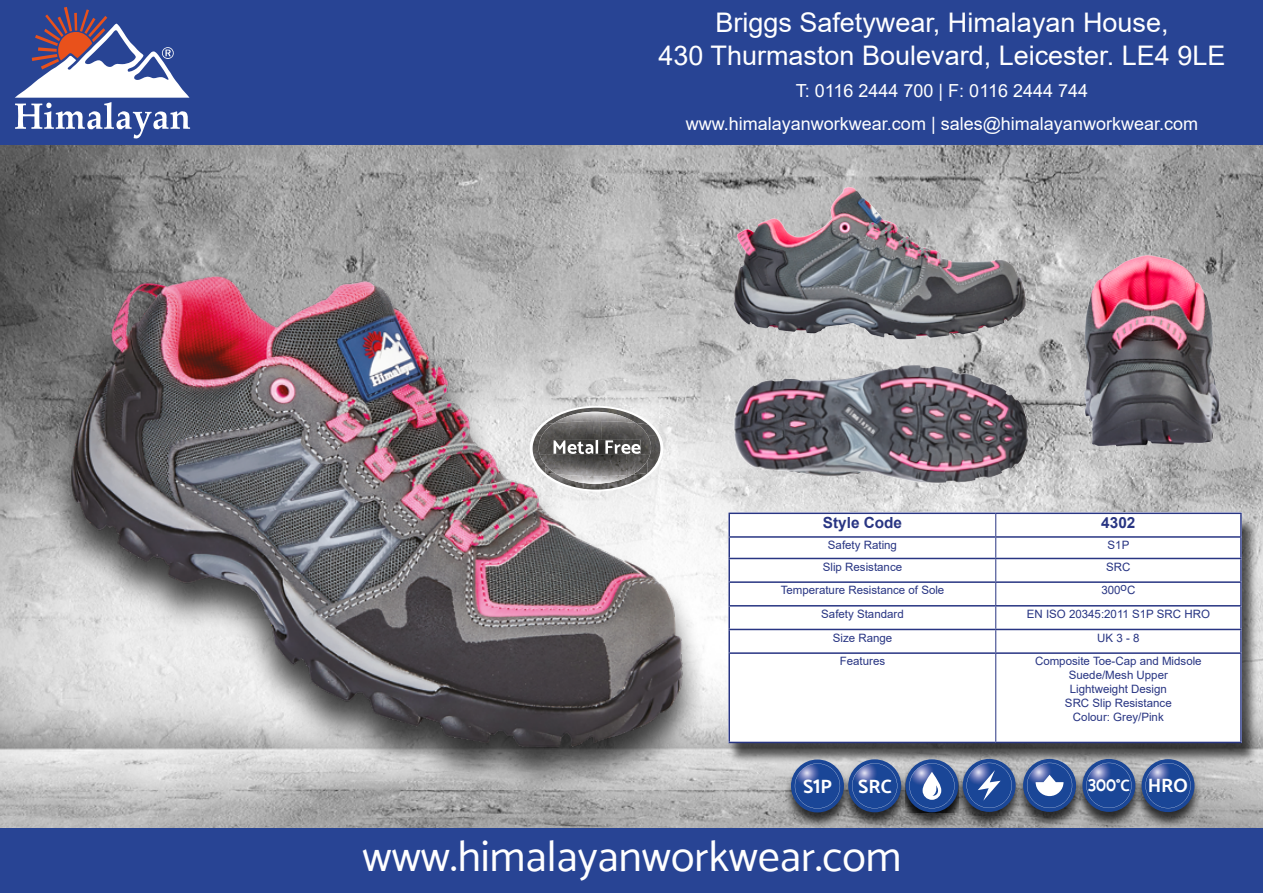
<style>
.page{position:relative;width:1263px;height:893px;background:#fff}
.page>*{position:absolute;margin:0;border:0;box-sizing:border-box;transform-origin:0 0}
.t1{font:43.5px "Catamaran";color:#fff}
.t2{font:27px/32.4px "Arial";color:#fff;text-align:center}
.t3{font:700 20.4px "Catamaran";color:#fff;scale:.81 1}
.t4{font:700 19.35px "Catamaran";color:#fff}
.t5{font:18px/32.1px "Arial";color:#fff;text-align:center}
.t6{font:700 15.3px "Arial";color:#283583}
.t7{font:11.55px/13.8px "Arial";color:#283583;text-align:center}
.s1{font-size:23.85px}
.s2{font-size:19.2px}
.s3{font-size:16.5px}
</style>
<div class="page">
<img style="left:0;top:144px;width:1263px;height:684px">
<div style="left:0;top:0;width:1263px;height:144px;background:#284494"></div>
<svg style="left:15px;top:7px;width:175px;height:131px"></svg>
<div style="left:0;top:828px;width:1263px;height:65px;background:#284494"></div>
<div style="left:728px;top:517px;width:529px;height:247px;background:#000;opacity:.65"></div>
<div style="left:728px;top:513px;width:514px;height:230px;background:#fff"></div>
<hr style="left:728px;top:513px;width:268px;height:1px;background:#283583">
<hr style="left:728px;top:514px;width:2px;height:22px;background:#283583">
<hr style="left:996px;top:513px;width:246px;height:1px;background:#283583">
<hr style="left:1240px;top:514px;width:2px;height:22px;background:#283583">
<hr style="left:728px;top:536px;width:268px;height:2px;background:#283583">
<hr style="left:728px;top:538px;width:2px;height:20px;background:#283583">
<hr style="left:996px;top:536px;width:246px;height:2px;background:#283583">
<hr style="left:1240px;top:538px;width:2px;height:20px;background:#283583">
<hr style="left:728px;top:558px;width:268px;height:1px;background:#283583">
<hr style="left:728px;top:559px;width:2px;height:22px;background:#283583">
<hr style="left:996px;top:558px;width:246px;height:1px;background:#283583">
<hr style="left:1240px;top:559px;width:2px;height:22px;background:#283583">
<hr style="left:728px;top:581px;width:268px;height:2px;background:#283583">
<hr style="left:728px;top:583px;width:2px;height:22px;background:#283583">
<hr style="left:996px;top:581px;width:246px;height:2px;background:#283583">
<hr style="left:1240px;top:583px;width:2px;height:22px;background:#283583">
<hr style="left:728px;top:605px;width:268px;height:2px;background:#283583">
<hr style="left:728px;top:607px;width:2px;height:22px;background:#283583">
<hr style="left:996px;top:605px;width:246px;height:2px;background:#283583">
<hr style="left:1240px;top:607px;width:2px;height:22px;background:#283583">
<hr style="left:728px;top:629px;width:268px;height:1px;background:#283583">
<hr style="left:728px;top:630px;width:2px;height:22px;background:#283583">
<hr style="left:996px;top:629px;width:246px;height:1px;background:#283583">
<hr style="left:1240px;top:630px;width:2px;height:22px;background:#283583">
<hr style="left:728px;top:652px;width:268px;height:2px;background:#283583">
<hr style="left:728px;top:654px;width:2px;height:88px;background:#283583">
<hr style="left:996px;top:652px;width:246px;height:2px;background:#283583">
<hr style="left:1240px;top:654px;width:2px;height:88px;background:#283583">
<hr style="left:728px;top:742px;width:268px;height:1px;background:#283583">
<hr style="left:996px;top:742px;width:246px;height:1px;background:#283583">
<svg style="left:995px;top:514px;width:1px;height:138px"></svg>
<hr style="left:995px;top:654px;width:1px;height:88px;background:#283583">
<div style="left:44px;top:274px;width:664px;height:525px;background:#000;opacity:.75"></div>
<img style="left:0;top:162px;width:684px;height:666px">
<div style="left:783px;top:760px;width:69px;height:69px;background:#000;opacity:.75"></div>
<div style="left:791px;top:759px;width:53px;height:53px;background:#1a4697;border-radius:50%"></div>
<svg style="left:795px;top:763px;width:45px;height:46px"></svg>
<div style="left:840px;top:760px;width:70px;height:69px;background:#000;opacity:.75"></div>
<svg style="left:848px;top:759px;width:53px;height:53px"></svg>
<svg style="left:852px;top:763px;width:45px;height:45px"></svg>
<div style="left:897px;top:760px;width:69px;height:69px;background:#000;opacity:.75"></div>
<div style="left:905px;top:760px;width:53px;height:52px;background:#000;opacity:.75"></div>
<svg style="left:905px;top:759px;width:53px;height:53px"></svg>
<svg style="left:909px;top:763px;width:45px;height:45px"></svg>
<div style="left:954px;top:760px;width:70px;height:68px;background:#000;opacity:.75"></div>
<div style="left:963px;top:759px;width:53px;height:53px;background:#1a4697;border-radius:50%"></div>
<svg style="left:966px;top:763px;width:46px;height:45px"></svg>
<div style="left:1015px;top:760px;width:69px;height:68px;background:#000;opacity:.75"></div>
<div style="left:1023px;top:759px;width:53px;height:53px;background:#1a4697;border-radius:50%"></div>
<svg style="left:1027px;top:763px;width:45px;height:45px"></svg>
<div style="left:1074px;top:760px;width:70px;height:68px;background:#000;opacity:.75"></div>
<svg style="left:1082px;top:759px;width:53px;height:53px"></svg>
<svg style="left:1086px;top:763px;width:45px;height:45px"></svg>
<svg style="left:530px;top:406px;width:133px;height:85px"></svg>
<svg style="left:584px;top:408px;width:13px;height:1px"></svg>
<img style="left:536px;top:423px;width:3px;height:13px">
<img style="left:651px;top:423px;width:6px;height:13px">
<img style="left:533px;top:436px;width:3px;height:17px">
<img style="left:651px;top:436px;width:9px;height:37px">
<img style="left:553px;top:412px;width:83px;height:9px">
<img style="left:557px;top:476px;width:75px;height:8px">
<img style="left:539px;top:421px;width:112px;height:55px">
<img style="left:554px;top:440px;width:86px;height:14px">
<img style="left:1084px;top:255px;width:137px;height:191px">
<img style="left:733px;top:187px;width:278px;height:153px">
<img style="left:733px;top:366px;width:296px;height:117px">
<div style="left:1133px;top:760px;width:70px;height:69px;background:#000;opacity:.75"></div>
<svg style="left:1141px;top:759px;width:53px;height:53px"></svg>
<svg style="left:1145px;top:763px;width:46px;height:45px"></svg>
<h2 class="t2" style="left:658px;top:6px;width:568px">Briggs Safetywear, Himalayan House,<br>430 Thurmaston Boulevard, Leicester. LE4 9LE</h2>
<h3 class="t5" style="left:686px;top:75px;width:514px">T: 0116 2444 700 | F: 0116 2444 744 www.himalayanworkwear.com | sales@himalayanworkwear.com</h3>
<h3 class="t6" style="left:823px;top:512px;width:81px">Style Code</h3>
<h3 class="t6" style="left:1101px;top:512px;width:36px">4302</h3>
<p class="t7" style="left:828px;top:538px;width:71px">Safety Rating</p>
<p class="t7" style="left:1107px;top:538px;width:23px">S1P</p>
<p class="t7" style="left:823px;top:560px;width:81px">Slip Resistance</p>
<p class="t7" style="left:1106px;top:560px;width:26px">SRC</p>
<p class="t7" style="left:781px;top:583px;width:165px">Temperature Resistance of Sole</p>
<p class="t7" style="left:1101px;top:583px;width:35px">300oC</p>
<p class="t7" style="left:821px;top:607px;width:84px">Safety Standard</p>
<p class="t7" style="left:1027px;top:607px;width:185px">EN ISO 20345:2011 S1P SRC HRO</p>
<p class="t7" style="left:833px;top:631px;width:61px">Size Range</p>
<p class="t7" style="left:1097px;top:631px;width:44px">UK 3 - 8</p>
<p class="t7" style="left:840px;top:654px;width:47px">Features</p>
<p class="t7" style="left:1035px;top:654px;width:168px">Composite Toe-Cap and Midsole<br>Suede/Mesh Upper<br>Lightweight Design<br>SRC Slip Resistance<br>Colour: Grey/Pink</p>
<h3 class="t4" style="left:803px;top:773px;width:30px">S<span class="s1">1</span>P</h3>
<h3 class="t4" style="left:858px;top:773px;width:35px">SRC</h3>
<h3 class="t3" style="left:1088px;top:771px;width:53px"><span class="s2">3</span>00<span class="s3">°C</span></h3>
<h3 class="t4" style="left:1148px;top:773px;width:41px">HRO</h3>
<h1 class="t1" style="left:362px;top:830px;width:540px">www.himalayanworkwear.com</h1>
</div>
